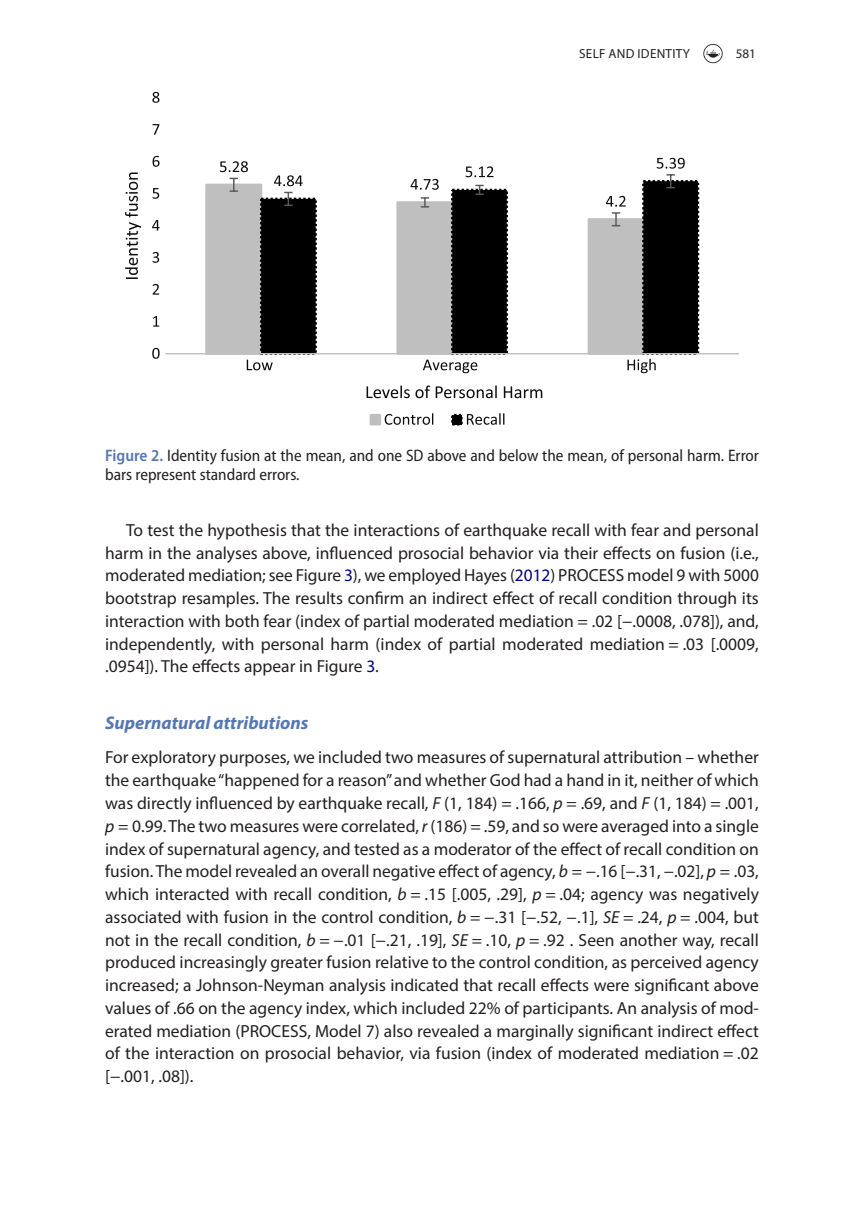
<style>
.page{position:relative;width:864px;height:1231px;background:#fff}
.page>*{position:absolute;margin:0;border:0;box-sizing:border-box;transform-origin:0 0}
.t1{font:italic 700 18.38px "Myriad Pro";color:#5477b3}
.t2{font:17.5px/22.8px "Myriad Pro";color:#231f20;text-align:justify}
.t3{font:semi-condensed 16.62px/19.2px "Myriad Pro";color:#231f20}
.t4{font:13.12px "Myriad Pro";letter-spacing:.02em;color:#231f20}
.s1{font-weight:600;color:#5477b3}
.s2{color:#000080}
.s3{font-style:italic}
</style>
<div class="page">
<div style="left:204px;top:183px;width:55px;height:172px;background:#bfbfbf"></div>
<svg style="left:259px;top:180px;width:441px;height:175px"></svg>
<svg style="left:229px;top:178px;width:9px;height:14px"></svg>
<svg style="left:420px;top:197px;width:9px;height:10px"></svg>
<svg style="left:284px;top:192px;width:8px;height:14px"></svg>
<svg style="left:475px;top:185px;width:8px;height:10px"></svg>
<hr style="left:165px;top:353px;width:573px;height:1px;background:#bfbfbf">
<svg style="left:220px;top:161px;width:28px;height:11px"></svg>
<svg style="left:410px;top:179px;width:28px;height:11px"></svg>
<svg style="left:605px;top:196px;width:20px;height:30px"></svg>
<svg style="left:274px;top:175px;width:28px;height:11px"></svg>
<svg style="left:465px;top:166px;width:28px;height:11px"></svg>
<svg style="left:656px;top:158px;width:28px;height:30px"></svg>
<svg style="left:152px;top:348px;width:7px;height:11px"></svg>
<svg style="left:153px;top:316px;width:6px;height:10px"></svg>
<svg style="left:152px;top:284px;width:7px;height:10px"></svg>
<svg style="left:152px;top:252px;width:7px;height:11px"></svg>
<svg style="left:152px;top:220px;width:8px;height:11px"></svg>
<svg style="left:152px;top:188px;width:7px;height:11px"></svg>
<svg style="left:152px;top:156px;width:7px;height:11px"></svg>
<svg style="left:152px;top:124px;width:7px;height:11px"></svg>
<svg style="left:152px;top:92px;width:7px;height:11px"></svg>
<svg style="left:246px;top:359px;width:26px;height:11px"></svg>
<svg style="left:423px;top:359px;width:54px;height:14px"></svg>
<svg style="left:627px;top:359px;width:28px;height:14px"></svg>
<svg style="left:125px;top:172px;width:16px;height:107px"></svg>
<div style="left:370px;top:415px;width:10px;height:9px;background:#bfbfbf"></div>
<div style="left:369px;top:414px;width:12px;height:11px;border:2px solid #bfbfbf"></div>
<svg style="left:384px;top:413px;width:49px;height:12px"></svg>
<div style="left:452px;top:415px;width:9px;height:9px;background:#000"></div>
<div style="left:451px;top:414px;width:11px;height:11px;border:2px dashed #000"></div>
<svg style="left:466px;top:413px;width:38px;height:12px"></svg>
<svg style="left:366px;top:385px;width:43px;height:13px"></svg>
<svg style="left:415px;top:385px;width:81px;height:13px"></svg>
<svg style="left:503px;top:386px;width:39px;height:12px"></svg>
<svg style="left:703px;top:44px;width:19px;height:19px"></svg>
<p class="t4" style="left:579px;top:45px;width:112px">SELF AND IDENTITY</p>
<p class="t4" style="left:735px;top:45px;width:22px">581</p>
<p class="t3" style="left:105px;top:446px;width:655px"><span class="s1">Figure 2.</span> Identity fusion at the mean, and one SD above and below the mean, of personal harm. Error bars represent standard errors.</p>
<p class="t2" style="left:105px;top:518px;width:655px;text-indent:21px">To test the hypothesis that the interactions of earthquake recall with fear and personal harm in the analyses above, influenced prosocial behavior via their effects on fusion (i.e., moderated mediation; see Figure <span class="s2">3</span>), we employed Hayes (<span class="s2">2012</span>) PROCESS model 9 with 5000 bootstrap resamples. The results confirm an indirect effect of recall condition through its interaction with both fear (index of partial moderated mediation = .02 [−.0008, .078]), and, independently, with personal harm (index of partial moderated mediation = .03 [.0009, .0954]). The effects appear in Figure <span class="s2">3</span>.</p>
<p class="t1" style="left:105px;top:711px;width:205px">Supernatural attributions</p>
<p class="t2" style="left:105px;top:745px;width:655px">For exploratory purposes, we included two measures of supernatural attribution – whether the earthquake “happened for a reason” and whether God had a hand in it, neither of which was directly influenced by earthquake recall, <span class="s3">F</span> (1, 184) = .166, <span class="s3">p</span> = .69, and <span class="s3">F</span> (1, 184) = .001, <span class="s3">p</span> = 0.99. The two measures were correlated, <span class="s3">r</span> (186) = .59, and so were averaged into a single index of supernatural agency, and tested as a moderator of the effect of recall condition on fusion. The model revealed an overall negative effect of agency, <span class="s3">b</span> = −.16 [−.31, −.02], <span class="s3">p</span> = .03, which interacted with recall condition, <span class="s3">b</span> = .15 [.005, .29], <span class="s3">p</span> = .04; agency was negatively associated with fusion in the control condition, <span class="s3">b</span> = −.31 [−.52, −.1], <span class="s3">SE</span> = .24, <span class="s3">p</span> = .004, but not in the recall condition, <span class="s3">b</span> = −.01 [−.21, .19], <span class="s3">SE</span> = .10, <span class="s3">p</span> = .92 . Seen another way, recall produced increasingly greater fusion relative to the control condition, as perceived agency increased; a Johnson-Neyman analysis indicated that recall effects were significant above values of .66 on the agency index, which included 22% of participants. An analysis of mod&shy;erated mediation (PROCESS, Model 7) also revealed a marginally significant indirect effect of the interaction on prosocial behavior, via fusion (index of moderated mediation = .02 [−.001, .08]).</p>
</div>
